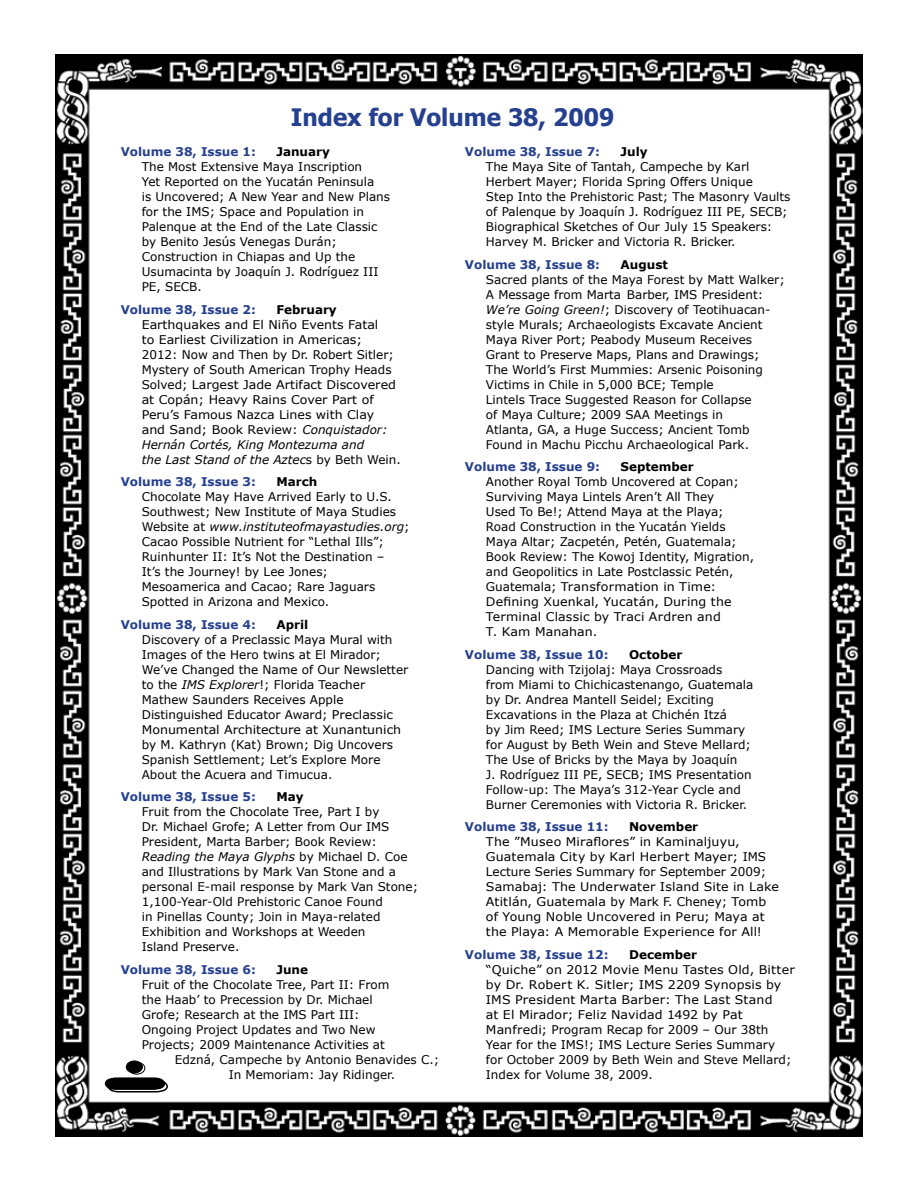
<style>
.page{position:relative;width:918px;height:1188px;background:#fff}
.page>*{position:absolute;margin:0;border:0;box-sizing:border-box;transform-origin:0 0}
.t1{font:700 24px "Tahoma";color:#25408f}
.t2{font:12px/15px "Verdana";color:#000}
.t3{font:12px/15px "Verdana";color:#000;scale:1.05 1}
.t4{font:700 12px "Verdana";color:#25408f}
.t5{font:700 12px "Verdana";color:#000}
.s1{font-style:italic}
</style>
<div class="page">
<img style="left:55px;top:55px;width:808px;height:1082px">
<svg style="left:104px;top:1077px;width:65px;height:16px"></svg>
<div style="left:128px;top:1062px;width:17px;height:13px;border:1px solid #000;border-radius:50%"></div>
<div style="left:126px;top:1061px;width:16px;height:12px;background:#000;border-radius:50%"></div>
<div style="left:126px;top:1061px;width:17px;height:12px;border:1px solid #000;border-radius:50%"></div>
<h1 class="t1" style="left:291px;top:102px;width:325px">Index for Volume 38, 2009</h1>
<p class="t4" style="left:465px;top:144px;width:137px">Volume 38, Issue 7:</p>
<p class="t5" style="left:621px;top:144px;width:29px">July</p>
<p class="t2" style="left:486px;top:159px;width:306px">The Maya Site of Tantah, Campeche by Karl Herbert Mayer; Florida Spring Offers Unique<br>Step Into the Prehistoric Past; The Masonry Vaults of Palenque by Joaquín J. Rodríguez III PE, SECB; Biographical Sketches of Our July 15 Speakers:<br>Harvey M. Bricker and Victoria R. Bricker.</p>
<p class="t4" style="left:465px;top:257px;width:137px">Volume 38, Issue 8:</p>
<p class="t5" style="left:621px;top:257px;width:49px">August</p>
<p class="t2" style="left:486px;top:272px;width:300px">Sacred plants of the Maya Forest by Matt Walker; A Message from Marta Barber, IMS President:<br><span class="s1">We’re Going Green!</span>; Discovery of Teotihuacan&shy;style Murals; Archaeologists Excavate Ancient Maya River Port; Peabody Museum Receives Grant to Preserve Maps, Plans and Drawings;<br>The World’s First Mummies: Arsenic Poisoning Victims in Chile in 5,000 BCE; Temple<br>Lintels Trace Suggested Reason for Collapse<br>of Maya Culture; 2009 SAA Meetings in<br>Atlanta, GA, a Huge Success; Ancient Tomb Found in Machu Picchu Archaeological Park.</p>
<p class="t4" style="left:465px;top:459px;width:137px">Volume 38, Issue 9:</p>
<p class="t5" style="left:621px;top:459px;width:75px">September</p>
<p class="t2" style="left:486px;top:474px;width:270px">Another Royal Tomb Uncovered at Copan; Surviving Maya Lintels Aren’t All They<br>Used To Be!; Attend Maya at the Playa; Road Construction in the Yucatán Yields Maya Altar; Zacpetén, Petén, Guatemala; Book Review: The Kowoj Identity, Migration, and Geopolitics in Late Postclassic Petén, Guatemala; Transformation in Time:<br>Defining Xuenkal, Yucatán, During the Terminal Classic by Traci Ardren and<br>T. Kam Manahan.</p>
<p class="t4" style="left:465px;top:647px;width:145px">Volume 38, Issue 10:</p>
<p class="t5" style="left:629px;top:647px;width:55px">October</p>
<p class="t2" style="left:486px;top:662px;width:269px">Dancing with Tzijolaj: Maya Crossroads from Miami to Chichicastenango, Guatemala by Dr. Andrea Mantell Seidel; Exciting Excavations in the Plaza at Chichén Itzá<br>by Jim Reed; IMS Lecture Series Summary for August by Beth Wein and Steve Mellard; The Use of Bricks by the Maya by Joaquín<br>J. Rodríguez III PE, SECB; IMS Presentation Follow-up: The Maya’s 312-Year Cycle and Burner Ceremonies with Victoria R. Bricker.</p>
<p class="t4" style="left:465px;top:819px;width:145px">Volume 38, Issue 11:</p>
<p class="t5" style="left:629px;top:819px;width:71px">November</p>
<p class="t3" style="left:486px;top:834px;width:281px">The ”Museo Miraflores” in Kaminaljuyu, Guatemala City by Karl Herbert Mayer; IMS Lecture Series Summary for September 2009; Samabaj: The Underwater Island Site in Lake Atitlán, Guatemala by Mark F. Cheney; Tomb of Young Noble Uncovered in Peru; Maya at the Playa: A Memorable Experience for All!</p>
<p class="t4" style="left:465px;top:947px;width:145px">Volume 38, Issue 12:</p>
<p class="t5" style="left:629px;top:947px;width:69px">December</p>
<p class="t3" style="left:486px;top:962px;width:296px">“Quiche” on 2012 Movie Menu Tastes Old, Bitter by Dr. Robert K. Sitler; IMS 2209 Synopsis by IMS President Marta Barber: The Last Stand<br>at El Mirador; Feliz Navidad 1492 by Pat Manfredi; Program Recap for 2009 – Our 38th Year for the IMS!; IMS Lecture Series Summary<br>for October 2009 by Beth Wein and Steve Mellard; Index for Volume 38, 2009.</p>
<p class="t4" style="left:121px;top:144px;width:137px">Volume 38, Issue 1:</p>
<p class="t5" style="left:276px;top:144px;width:55px">January</p>
<p class="t2" style="left:142px;top:159px;width:250px">The Most Extensive Maya Inscription<br>Yet Reported on the Yucatán Peninsula<br>is Uncovered; A New Year and New Plans for the IMS; Space and Population in Palenque at the End of the Late Classic by Benito Jesús Venegas Durán; Construction in Chiapas and Up the Usumacinta by Joaquín J. Rodríguez III PE, SECB.</p>
<p class="t4" style="left:121px;top:302px;width:137px">Volume 38, Issue 2:</p>
<p class="t5" style="left:276px;top:302px;width:62px">February</p>
<p class="t3" style="left:142px;top:316px;width:248px">Earthquakes and El Niño Events Fatal<br>to Earliest Civilization in Americas; 2012: Now and Then by Dr. Robert Sitler; Mystery of South American Trophy Heads Solved; Largest Jade Artifact Discovered at Copán; Heavy Rains Cover Part of Peru’s Famous Nazca Lines with Clay<br>and Sand; Book Review: <span class="s1">Conquistador:<br>Hernán Cortés, King Montezuma and<br>the Last Stand of the Aztec</span>s by Beth Wein.</p>
<p class="t4" style="left:121px;top:474px;width:137px">Volume 38, Issue 3:</p>
<p class="t5" style="left:276px;top:474px;width:42px">March</p>
<p class="t2" style="left:142px;top:489px;width:269px">Chocolate May Have Arrived Early to U.S.<br>Southwest; New Institute of Maya Studies Website at <span class="s1">www.instituteofmayastudies.org</span>; Cacao Possible Nutrient for “Lethal Ills”; Ruinhunter II: It’s Not the Destination –<br>It’s the Journey! by Lee Jones; Mesoamerica and Cacao; Rare Jaguars Spotted in Arizona and Mexico.</p>
<p class="t4" style="left:121px;top:617px;width:137px">Volume 38, Issue 4:</p>
<p class="t5" style="left:276px;top:617px;width:33px">April</p>
<p class="t2" style="left:142px;top:632px;width:268px">Discovery of a Preclassic Maya Mural with Images of the Hero twins at El Mirador; We’ve Changed the Name of Our Newsletter to the <span class="s1">IMS Explorer</span>!; Florida Teacher Mathew Saunders Receives Apple Distinguished Educator Award; Preclassic Monumental Architecture at Xunantunich by M. Kathryn (Kat) Brown; Dig Uncovers Spanish Settlement; Let’s Explore More About the Acuera and Timucua.</p>
<p class="t4" style="left:121px;top:789px;width:137px">Volume 38, Issue 5:</p>
<p class="t5" style="left:276px;top:789px;width:29px">May</p>
<p class="t2" style="left:142px;top:804px;width:278px">Fruit from the Chocolate Tree, Part I by<br>Dr. Michael Grofe; A Letter from Our IMS President, Marta Barber; Book Review:<br><span class="s1">Reading the Maya Glyphs</span> by Michael D. Coe and Illustrations by Mark Van Stone and a personal E-mail response by Mark Van Stone; 1,100-Year-Old Prehistoric Canoe Found<br>in Pinellas County; Join in Maya-related Exhibition and Workshops at Weeden<br>Island Preserve.</p>
<p class="t4" style="left:121px;top:962px;width:137px">Volume 38, Issue 6:</p>
<p class="t5" style="left:276px;top:962px;width:33px">June</p>
<p class="t2" style="left:142px;top:977px;width:249px">Fruit of the Chocolate Tree, Part II: From</p>
<p class="t2" style="left:142px;top:992px;width:233px">the Haab’ to Precession by Dr. Michael</p>
<p class="t2" style="left:142px;top:1007px;width:220px">Grofe; Research at the IMS Part III:</p>
<p class="t2" style="left:142px;top:1022px;width:235px">Ongoing Project Updates and Two New</p>
<p class="t2" style="left:142px;top:1037px;width:245px">Projects; 2009 Maintenance Activities at</p>
<p class="t2" style="left:175px;top:1052px;width:266px">Edzná, Campeche by Antonio Benavides C.;</p>
<p class="t2" style="left:229px;top:1067px;width:168px">In Memoriam: Jay Ridinger.</p>
</div>
